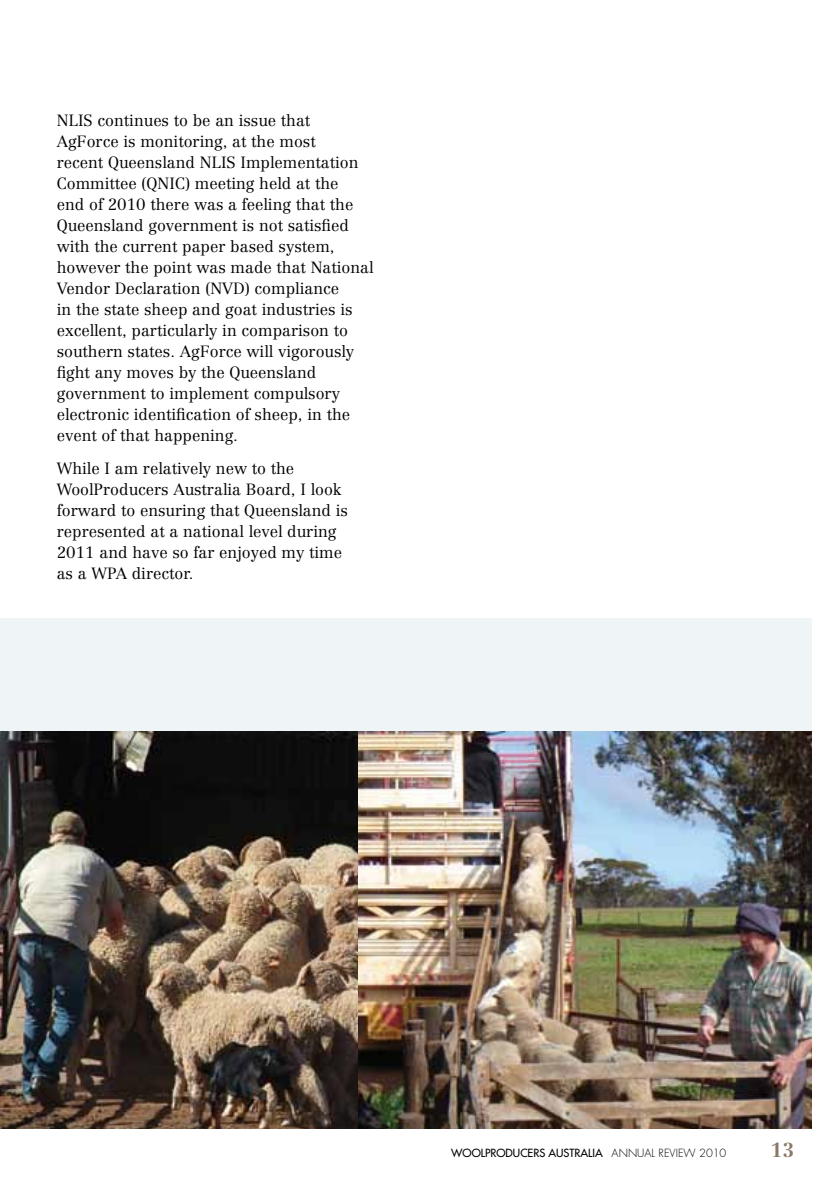
<style>
.page{position:relative;width:840px;height:1191px;background:#fff}
.page>*{position:absolute;margin:0;border:0;box-sizing:border-box;transform-origin:0 0}
.t1{font:700 20px "Centennial CE";color:#8a7967}
.t2{font:300 16px/21px "Centennial CE";color:#000}
.t3{font:11px "Futura";color:#000}
.s1{font-weight:300}
</style>
<div class="page">
<div style="left:0;top:618px;width:811px;height:113px;background:#eff4f6"></div>
<img style="left:0;top:731px;width:811px;height:397px">
<p class="t2" style="left:57px;top:110px;width:318px">NLIS continues to be an issue that AgForce is monitoring, at the most<br>recent Queensland NLIS Implementation Committee (QNIC) meeting held at the<br>end of 2010 there was a feeling that the Queensland government is not satisfied with the current paper based system, however the point was made that National Vendor Declaration (NVD) compliance<br>in the state sheep and goat industries is excellent, particularly in comparison to southern states. AgForce will vigorously fight any moves by the Queensland government to implement compulsory electronic identification of sheep, in the event of that happening.</p>
<p class="t2" style="left:57px;top:457px;width:292px">While I am relatively new to the WoolProducers Australia Board, I look forward to ensuring that Queensland is represented at a national level during 2011 and have so far enjoyed my time as a WPA director.</p>
<p class="t3" style="left:451px;top:1145px;width:276px">WOOLPRODUCERS AUSTRALIA <span class="s1">ANNUAL REVIEW 2010</span></p>
<p class="t1" style="left:770px;top:1137px;width:25px">13</p>
</div>
